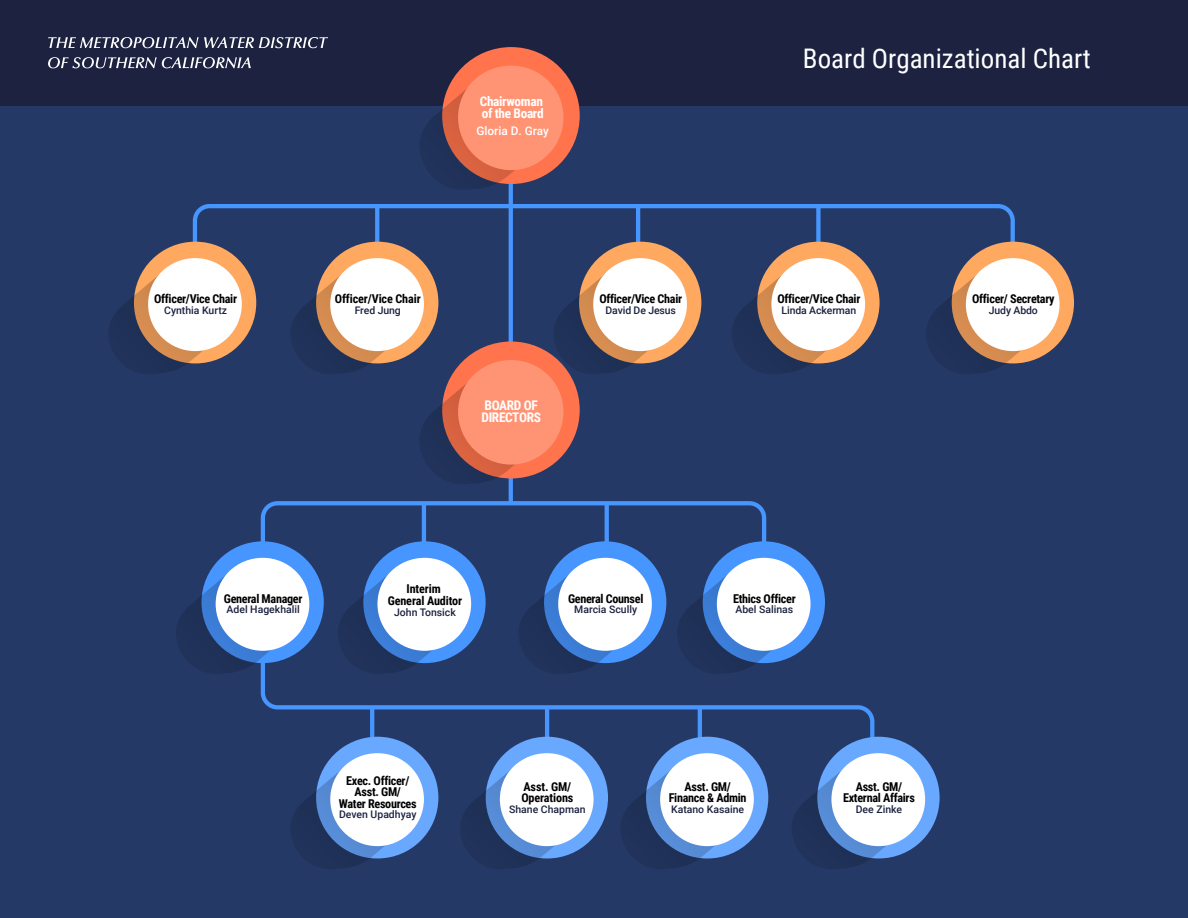
<style>
.page{position:relative;width:1188px;height:918px;background:#253966}
.page>*{position:absolute;margin:0;border:0;box-sizing:border-box;transform-origin:0 0}
.t1{font:27px "Roboto Condensed";color:#fff}
.t2{font:700 13.35px/12.5px "Roboto Condensed";letter-spacing:-.025em;color:#fff}
.t3{font:700 12.15px/11.4px "Roboto Condensed";letter-spacing:-.025em;color:#000;text-align:center}
.t4{font:500 11.85px "Roboto";color:#fff}
.t5{font:500 10.5px "Roboto";color:#1c2240}
</style>
<div class="page">
<div style="left:0;top:0;width:1187px;height:105px;background:#1c2240"></div>
<svg style="left:191px;top:202px;width:826px;height:112px"></svg>
<svg style="left:260px;top:499px;width:507px;height:85px"></svg>
<svg style="left:260px;top:584px;width:617px;height:190px"></svg>
<hr style="left:509px;top:155px;width:4px;height:348px;background:#4795ff">
<div style="left:134px;top:242px;width:122px;height:121px;background:#ffa860;border-radius:50%"></div>
<svg style="left:109px;top:260px;width:132px;height:114px"></svg>
<div style="left:148px;top:258px;width:94px;height:93px;background:#fff;border-radius:50%"></div>
<div style="left:316px;top:242px;width:122px;height:121px;background:#ffa860;border-radius:50%"></div>
<div style="left:579px;top:242px;width:122px;height:121px;background:#ffa860;border-radius:50%"></div>
<div style="left:757px;top:242px;width:123px;height:121px;background:#ffa860;border-radius:50%"></div>
<svg style="left:732px;top:260px;width:132px;height:114px"></svg>
<div style="left:771px;top:258px;width:94px;height:93px;background:#fff;border-radius:50%"></div>
<div style="left:202px;top:541px;width:122px;height:122px;background:#4795ff;border-radius:50%"></div>
<svg style="left:176px;top:559px;width:132px;height:119px"></svg>
<div style="left:216px;top:558px;width:93px;height:93px;background:#fff;border-radius:50%"></div>
<div style="left:363px;top:541px;width:123px;height:122px;background:#4795ff;border-radius:50%"></div>
<svg style="left:338px;top:559px;width:132px;height:119px"></svg>
<div style="left:377px;top:558px;width:94px;height:93px;background:#fff;border-radius:50%"></div>
<div style="left:544px;top:541px;width:122px;height:122px;background:#4795ff;border-radius:50%"></div>
<svg style="left:518px;top:559px;width:133px;height:119px"></svg>
<div style="left:558px;top:558px;width:94px;height:93px;background:#fff;border-radius:50%"></div>
<div style="left:703px;top:541px;width:122px;height:122px;background:#4795ff;border-radius:50%"></div>
<svg style="left:677px;top:559px;width:132px;height:119px"></svg>
<div style="left:717px;top:558px;width:94px;height:93px;background:#fff;border-radius:50%"></div>
<div style="left:316px;top:737px;width:122px;height:121px;background:#68a8ff;border-radius:50%"></div>
<svg style="left:290px;top:755px;width:133px;height:114px"></svg>
<div style="left:330px;top:753px;width:94px;height:93px;background:#fff;border-radius:50%"></div>
<div style="left:486px;top:737px;width:122px;height:121px;background:#68a8ff;border-radius:50%"></div>
<svg style="left:460px;top:755px;width:132px;height:114px"></svg>
<div style="left:500px;top:753px;width:94px;height:93px;background:#fff;border-radius:50%"></div>
<div style="left:646px;top:737px;width:122px;height:121px;background:#68a8ff;border-radius:50%"></div>
<svg style="left:620px;top:755px;width:133px;height:114px"></svg>
<div style="left:660px;top:753px;width:94px;height:93px;background:#fff;border-radius:50%"></div>
<div style="left:817px;top:737px;width:123px;height:121px;background:#68a8ff;border-radius:50%"></div>
<svg style="left:792px;top:755px;width:132px;height:114px"></svg>
<div style="left:831px;top:753px;width:94px;height:93px;background:#fff;border-radius:50%"></div>
<div style="left:952px;top:242px;width:122px;height:121px;background:#ffa860;border-radius:50%"></div>
<svg style="left:926px;top:260px;width:132px;height:114px"></svg>
<div style="left:966px;top:258px;width:94px;height:93px;background:#fff;border-radius:50%"></div>
<div style="left:442px;top:47px;width:138px;height:137px;background:#ff744c;border-radius:50%"></div>
<svg style="left:419px;top:66px;width:143px;height:129px"></svg>
<div style="left:458px;top:66px;width:105px;height:104px;background:#ff9475;border-radius:50%"></div>
<svg style="left:290px;top:260px;width:396px;height:229px"></svg>
<div style="left:458px;top:360px;width:105px;height:105px;background:#ff9475;border-radius:50%"></div>
<svg style="left:48px;top:37px;width:280px;height:11px"></svg>
<svg style="left:48px;top:57px;width:203px;height:11px"></svg>
<p class="t3" style="left:154px;top:293px;width:84px">Officer/Vice Chair</p>
<p class="t5" style="left:164px;top:303px;width:64px">Cynthia Kurtz</p>
<p class="t2" style="left:480px;top:94px;width:65px">Chairwoman of the Board</p>
<p class="t4" style="left:476px;top:123px;width:74px">Gloria D. Gray</p>
<p class="t3" style="left:335px;top:293px;width:87px">Officer/Vice Chair</p>
<p class="t5" style="left:355px;top:303px;width:47px">Fred Jung</p>
<p class="t2" style="left:482px;top:398px;width:61px">BOARD OF<br>DIRECTORS</p>
<p class="t3" style="left:599px;top:293px;width:84px">Officer/Vice Chair</p>
<p class="t5" style="left:606px;top:303px;width:72px">David De Jesus</p>
<h1 class="t1" style="left:803px;top:39px;width:289px">Board Organizational Chart</h1>
<p class="t3" style="left:778px;top:293px;width:84px">Officer/Vice Chair</p>
<p class="t5" style="left:782px;top:303px;width:76px">Linda Ackerman</p>
<p class="t3" style="left:972px;top:293px;width:84px">Officer/ Secretary</p>
<p class="t5" style="left:989px;top:303px;width:51px">Judy Abdo</p>
<p class="t3" style="left:224px;top:592px;width:80px">General Manager</p>
<p class="t5" style="left:227px;top:602px;width:75px">Adel Hagekhalil</p>
<p class="t3" style="left:388px;top:583px;width:76px">Interim<br>General Auditor</p>
<p class="t5" style="left:394px;top:604px;width:63px">John Tonsick</p>
<p class="t3" style="left:568px;top:592px;width:77px">General Counsel</p>
<p class="t5" style="left:574px;top:602px;width:64px">Marcia Scully</p>
<p class="t3" style="left:733px;top:592px;width:64px">Ethics Officer</p>
<p class="t5" style="left:735px;top:602px;width:59px">Abel Salinas</p>
<p class="t3" style="left:339px;top:774px;width:79px">Exec. Officer/<br>Asst. GM/<br>Water Resources</p>
<p class="t5" style="left:339px;top:807px;width:79px">Deven Upadhyay</p>
<p class="t3" style="left:521px;top:780px;width:54px;text-align:left">Asst. GM/<br>Operations</p>
<p class="t5" style="left:509px;top:802px;width:78px">Shane Chapman</p>
<p class="t3" style="left:669px;top:780px;width:79px">Asst. GM/<br>Finance &amp; Admin</p>
<p class="t5" style="left:671px;top:802px;width:75px">Katano Kasaine</p>
<p class="t3" style="left:843px;top:780px;width:73px">Asst. GM/<br>External Affairs</p>
<p class="t5" style="left:856px;top:802px;width:48px">Dee Zinke</p>
</div>
